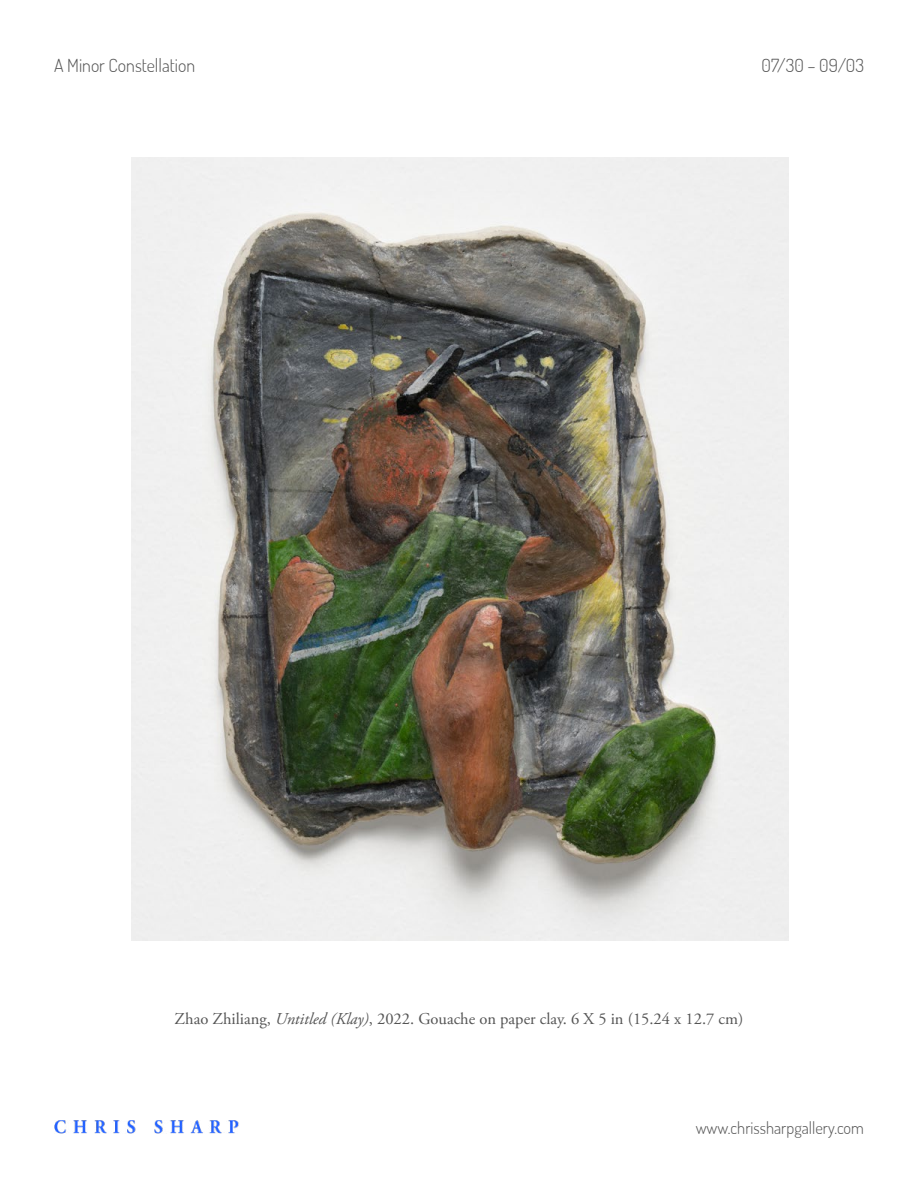
<style>
.page{position:relative;width:918px;height:1188px;background:#fff}
.page>*{position:absolute;margin:0;border:0;box-sizing:border-box;transform-origin:0 0}
.t1{font:200 18px "Dosis";color:#545454}
.t2{font:16.5px "Adobe Garamond Pro";color:#545454}
.t3{font:200 16.5px "Dosis";color:#545454}
.s1{font-style:italic}
</style>
<div class="page">
<img style="left:54px;top:1120px;width:185px;height:14px">
<img style="left:132px;top:158px;width:656px;height:782px">
<p class="t1" style="left:54px;top:53px;width:143px">A Minor Constellation</p>
<p class="t1" style="left:762px;top:53px;width:104px">07/30 – 09/03</p>
<p class="t2" style="left:175px;top:1009px;width:570px">Zhao Zhiliang, <span class="s1">Untitled (Klay)</span>, 2022. Gouache on paper clay. 6 X 5 in (15.24 x 12.7 cm)</p>
<p class="t3" style="left:696px;top:1117px;width:170px">www.chrissharpgallery.com</p>
</div>
